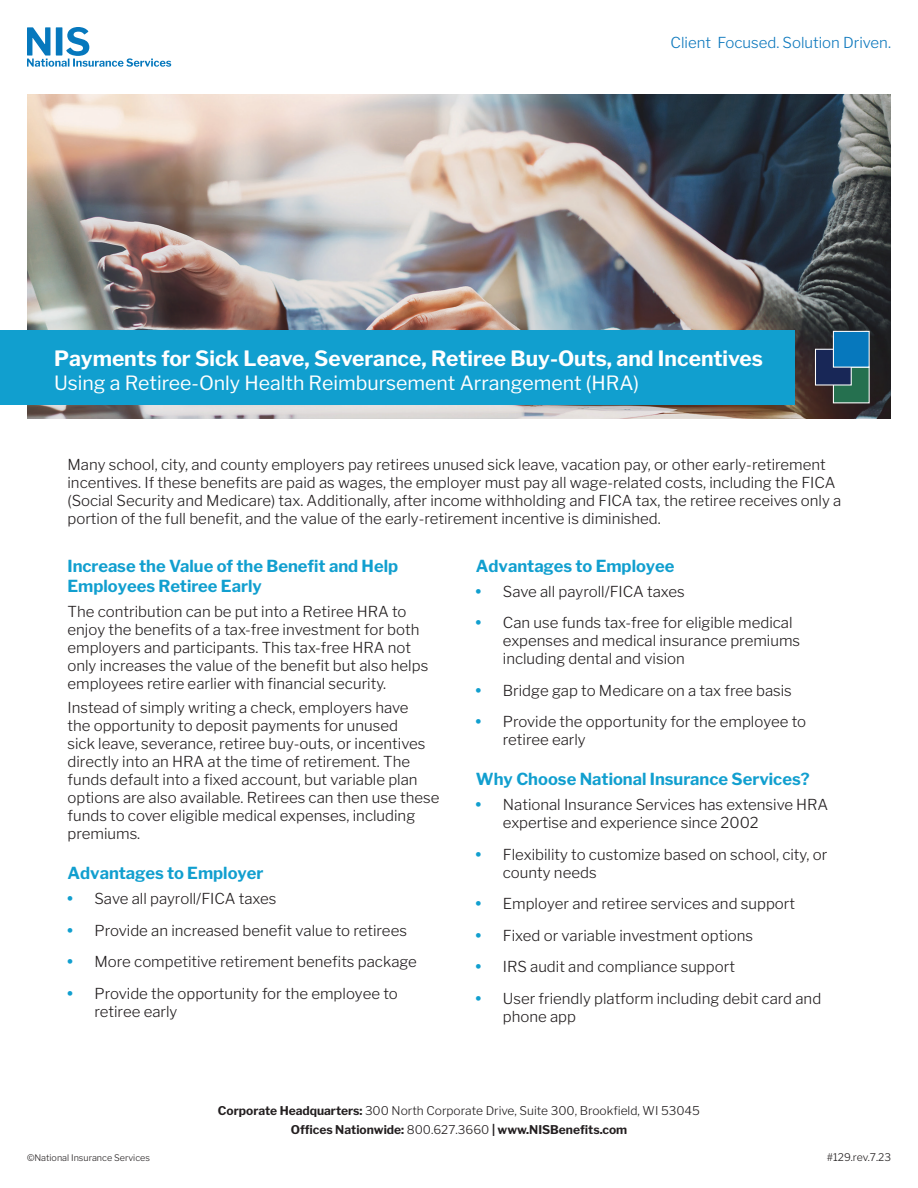
<style>
.page{position:relative;width:918px;height:1188px;background:#fff}
.page>*{position:absolute;margin:0;border:0;box-sizing:border-box;transform-origin:0 0}
.t1{font:700 21px "Libre Franklin";color:#fff}
.t2{font:19.5px "Libre Franklin";color:#fff}
.t3{font:700 16.5px/19.8px "Libre Franklin";color:#119fcf}
.t4{font:300 15px/18px "Libre Franklin";color:#231f20}
.t5{font:300 15px "Libre Franklin";color:#0d78bd}
.t6{font:300 12px/18.1px "Libre Franklin";color:#231f20;text-align:center}
.t7{font:300 10.5px "Libre Franklin";color:#231f20}
.t8{font:300 9px "Libre Franklin";color:#231f20}
.s1{font-weight:900;color:#119fcf}
.s2{font-weight:700}
</style>
<div class="page">
<svg style="left:27px;top:27px;width:144px;height:40px"></svg>
<img style="left:27px;top:94px;width:864px;height:324px">
<div style="left:0;top:331px;width:795px;height:74px;background:#119fcf"></div>
<div style="left:833px;top:367px;width:36px;height:36px;background:#25704f"></div>
<div style="left:815px;top:349px;width:36px;height:36px;background:#182757"></div>
<div style="left:815px;top:349px;width:37px;height:37px;border:1px solid #fff"></div>
<div style="left:833px;top:331px;width:36px;height:36px;background:#0678bd"></div>
<div style="left:833px;top:331px;width:37px;height:37px;border:1px solid #fff"></div>
<p class="t5" style="left:671px;top:34px;width:222px">Client Focused. Solution Driven.</p>
<p class="t1" style="left:54px;top:346px;width:710px">Payments for Sick Leave, Severance, Retiree Buy-Outs, and Incentives</p>
<p class="t2" style="left:54px;top:371px;width:587px">Using a Retiree-Only Health Reimbursement Arrangement (HRA)</p>
<p class="t4" style="left:68px;top:455px;width:775px">Many school, city, and county employers pay retirees unused sick leave, vacation pay, or other early-retirement incentives. If these benefits are paid as wages, the employer must pay all wage-related costs, including the FICA (Social Security and Medicare) tax. Additionally, after income withholding and FICA tax, the retiree receives only a portion of the full benefit, and the value of the early-retirement incentive is diminished.</p>
<p class="t3" style="left:68px;top:556px;width:332px">Increase the Value of the Benefit and Help<br>Employees Retiree Early</p>
<p class="t4" style="left:68px;top:602px;width:362px">The contribution can be put into a Retiree HRA to enjoy the benefits of a tax-free investment for both employers and participants. This tax-free HRA not only increases the value of the benefit but also helps employees retire earlier with financial security.</p>
<p class="t4" style="left:68px;top:699px;width:373px">Instead of simply writing a check, employers have<br>the opportunity to deposit payments for unused<br>sick leave, severance, retiree buy-outs, or incentives directly into an HRA at the time of retirement. The funds default into a fixed account, but variable plan options are also available. Retirees can then use these funds to cover eligible medical expenses, including premiums.</p>
<p class="t3" style="left:68px;top:864px;width:198px">Advantages to Employer</p>
<p class="t4" style="left:68px;top:890px;width:210px"><span class="s1">•</span> Save all payroll/FICA taxes</p>
<p class="t4" style="left:68px;top:921px;width:341px"><span class="s1">•</span> Provide an increased benefit value to retirees</p>
<p class="t4" style="left:68px;top:953px;width:351px"><span class="s1">•</span> More competitive retirement benefits package</p>
<p class="t4" style="left:94px;top:984px;width:305px;text-indent:-27px"><span class="s1">•</span> Provide the opportunity for the employee to retiree early</p>
<p class="t3" style="left:476px;top:556px;width:200px">Advantages to Employee</p>
<p class="t4" style="left:476px;top:582px;width:210px"><span class="s1">•</span> Save all payroll/FICA taxes</p>
<p class="t4" style="left:503px;top:614px;width:299px;text-indent:-27px"><span class="s1">•</span> Can use funds tax-free for eligible medical expenses and medical insurance premiums including dental and vision</p>
<p class="t4" style="left:476px;top:681px;width:318px"><span class="s1">•</span> Bridge gap to Medicare on a tax free basis</p>
<p class="t4" style="left:503px;top:713px;width:305px;text-indent:-27px"><span class="s1">•</span> Provide the opportunity for the employee to retiree early</p>
<p class="t3" style="left:476px;top:770px;width:335px">Why Choose National Insurance Services?</p>
<p class="t4" style="left:503px;top:796px;width:327px;text-indent:-27px"><span class="s1">•</span> National Insurance Services has extensive HRA expertise and experience since 2002</p>
<p class="t4" style="left:503px;top:845px;width:326px;text-indent:-27px"><span class="s1">•</span> Flexibility to customize based on school, city, or county needs</p>
<p class="t4" style="left:476px;top:895px;width:321px"><span class="s1">•</span> Employer and retiree services and support</p>
<p class="t4" style="left:476px;top:926px;width:279px"><span class="s1">•</span> Fixed or variable investment options</p>
<p class="t4" style="left:476px;top:958px;width:261px"><span class="s1">•</span> IRS audit and compliance support</p>
<p class="t4" style="left:503px;top:989px;width:320px;text-indent:-27px"><span class="s1">•</span> User friendly platform including debit card and phone app</p>
<p class="t8" style="left:27px;top:1152px;width:125px">©National Insurance Services</p>
<p class="t6" style="left:218px;top:1102px;width:484px"><span class="s2">Corporate Headquarters:</span> 300 North Corporate Drive, Suite 300, Brookfield, WI 53045<br><span class="s2">Offices Nationwide:</span> 800.627.3660 <span class="s2">| www.NISBenefits.com</span></p>
<p class="t7" style="left:827px;top:1151px;width:66px">#129.rev.7.23</p>
</div>
